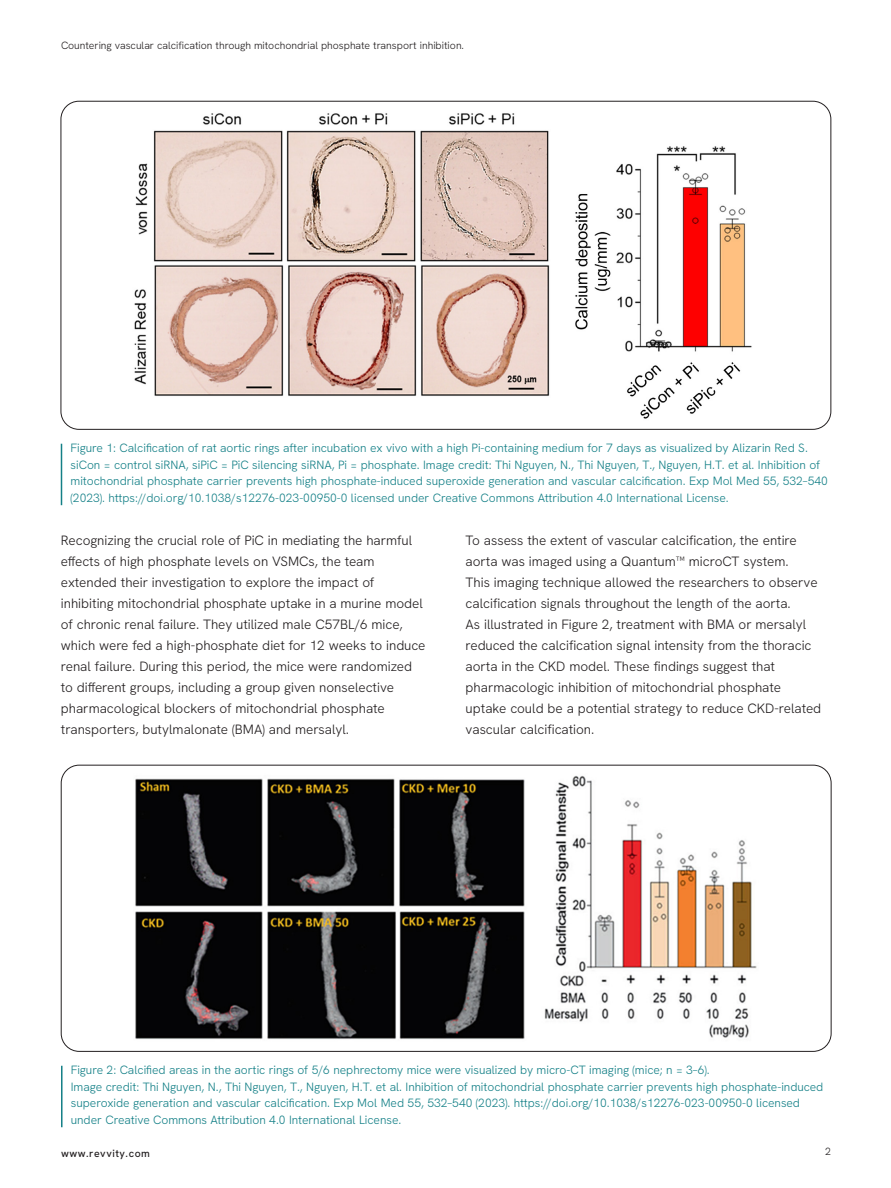
<style>
.page{position:relative;width:891px;height:1188px;background:#fff}
.page>*{position:absolute;margin:0;border:0;box-sizing:border-box;transform-origin:0 0}
.Body_Copy{font:300 13.5px/21px "Hanken Grotesk";color:#231f20}
.Captions{font:300 12px/16.5px "Hanken Grotesk";color:#148087}
.t1{font:300 10.5px "Hanken Grotesk";color:#231f20}
.t2{font:500 10.5px "Hanken Grotesk";letter-spacing:.05em;color:#231f20}
</style>
<div class="page">
<hr style="left:61px;top:444px;width:1px;height:61px;background:#148087">
<img style="left:134px;top:113px;width:618px;height:306px">
<hr style="left:61px;top:1066px;width:2px;height:61px;background:#148087">
<img style="left:135px;top:776px;width:622px;height:263px">
<p class="t1" style="left:61px;top:39px;width:405px">Countering vascular calcification through mitochondrial phosphate transport inhibition.</p>
<p class="Captions" style="left:71px;top:440px;width:759px">Figure 1: Calcification of rat aortic rings after incubation ex vivo with a high Pi-containing medium for 7 days as visualized by Alizarin Red S. siCon = control siRNA, siPiC = PiC silencing siRNA, Pi = phosphate. Image credit: Thi Nguyen, N., Thi Nguyen, T., Nguyen, H.T. et al. Inhibition of mitochondrial phosphate carrier prevents high phosphate-induced superoxide generation and vascular calcification. Exp Mol Med 55, 532–540 (2023). https://doi.org/10.1038/s12276-023-00950-0 licensed under Creative Commons Attribution 4.0 International License.</p>
<p class="Body_Copy" style="left:466px;top:530px;width:357px">To assess the extent of vascular calcification, the entire aorta was imaged using a Quantum™ microCT system.<br>This imaging technique allowed the researchers to observe calcification signals throughout the length of the aorta.<br>As illustrated in Figure 2, treatment with BMA or mersalyl reduced the calcification signal intensity from the thoracic aorta in the CKD model. These findings suggest that pharmacologic inhibition of mitochondrial phosphate uptake could be a potential strategy to reduce CKD-related vascular calcification.</p>
<p class="Body_Copy" style="left:61px;top:530px;width:366px">Recognizing the crucial role of PiC in mediating the harmful effects of high phosphate levels on VSMCs, the team extended their investigation to explore the impact of inhibiting mitochondrial phosphate uptake in a murine model of chronic renal failure. They utilized male C57BL/6 mice, which were fed a high-phosphate diet for 12 weeks to induce renal failure. During this period, the mice were randomized to different groups, including a group given nonselective pharmacological blockers of mitochondrial phosphate transporters, butylmalonate (BMA) and mersalyl.</p>
<p class="Captions" style="left:71px;top:1062px;width:754px">Figure 2: Calcified areas in the aortic rings of 5/6 nephrectomy mice were visualized by micro-CT imaging (mice; n = 3–6).<br>Image credit: Thi Nguyen, N., Thi Nguyen, T., Nguyen, H.T. et al. Inhibition of mitochondrial phosphate carrier prevents high phosphate-induced superoxide generation and vascular calcification. Exp Mol Med 55, 532–540 (2023). https://doi.org/10.1038/s12276-023-00950-0 licensed under Creative Commons Attribution 4.0 International License.</p>
<p class="t2" style="left:61px;top:1147px;width:90px">www.revvity.com</p>
<p class="t1" style="left:825px;top:1145px;width:7px">2</p>
</div>
